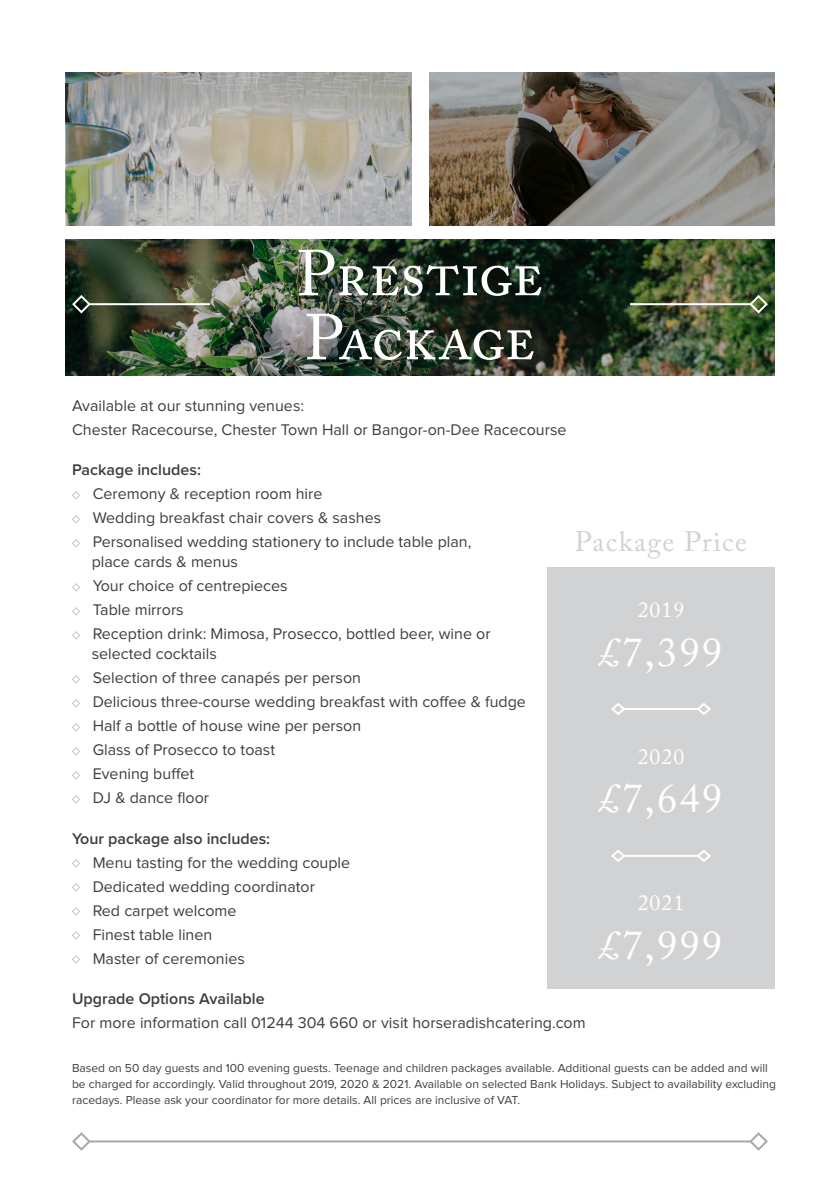
<style>
.page{position:relative;width:840px;height:1191px;background:#fff}
.page>*{position:absolute;margin:0;border:0;box-sizing:border-box;transform-origin:0 0}
.t1{font:64px "Adobe Caslon Pro";letter-spacing:-.015em;color:#fff}
.t2{font:40.8px "Adobe Caslon Pro";letter-spacing:.05em;color:#fff}
.t3{font:28px "Adobe Caslon Pro";color:#d1d2d4}
.t4{font:21.8px "Adobe Caslon Pro";letter-spacing:.05em;color:#fff}
.t5{font:16px "Proxima Nova";color:#3e3e3f}
.t6{font:600 16px "Proxima Nova";color:#3e3e3f}
.t7{font:12px/16px "Proxima Nova";color:#3e3e3f}
</style>
<div class="page">
<svg style="left:72px;top:491px;width:9px;height:9px"></svg>
<svg style="left:72px;top:515px;width:9px;height:9px"></svg>
<svg style="left:72px;top:539px;width:9px;height:9px"></svg>
<svg style="left:72px;top:583px;width:9px;height:9px"></svg>
<svg style="left:72px;top:607px;width:9px;height:9px"></svg>
<svg style="left:72px;top:631px;width:9px;height:9px"></svg>
<svg style="left:72px;top:675px;width:9px;height:9px"></svg>
<svg style="left:72px;top:699px;width:9px;height:9px"></svg>
<svg style="left:72px;top:723px;width:9px;height:9px"></svg>
<svg style="left:72px;top:747px;width:9px;height:9px"></svg>
<svg style="left:72px;top:771px;width:9px;height:9px"></svg>
<svg style="left:72px;top:795px;width:9px;height:9px"></svg>
<svg style="left:72px;top:859px;width:9px;height:9px"></svg>
<svg style="left:72px;top:883px;width:9px;height:9px"></svg>
<svg style="left:72px;top:907px;width:9px;height:9px"></svg>
<svg style="left:72px;top:931px;width:9px;height:9px"></svg>
<svg style="left:72px;top:955px;width:9px;height:9px"></svg>
<img style="left:66px;top:239px;width:708px;height:137px">
<svg style="left:66px;top:72px;width:345px;height:153px"></svg>
<svg style="left:429px;top:72px;width:345px;height:153px"></svg>
<svg style="left:72px;top:1132px;width:20px;height:19px"></svg>
<svg style="left:747px;top:1132px;width:21px;height:19px"></svg>
<hr style="left:88px;top:1140px;width:662px;height:2px;background:#a8a9ad">
<svg style="left:71px;top:293px;width:21px;height:22px"></svg>
<svg style="left:747px;top:293px;width:21px;height:22px"></svg>
<hr style="left:89px;top:303px;width:121px;height:2px;background:#fff">
<hr style="left:629px;top:303px;width:121px;height:2px;background:#fff">
<div style="left:547px;top:567px;width:227px;height:422px;background:#d1d2d4"></div>
<svg style="left:611px;top:703px;width:13px;height:12px"></svg>
<svg style="left:697px;top:703px;width:14px;height:12px"></svg>
<hr style="left:624px;top:708px;width:73px;height:2px;background:#fff">
<svg style="left:611px;top:850px;width:13px;height:12px"></svg>
<svg style="left:697px;top:850px;width:14px;height:12px"></svg>
<hr style="left:624px;top:855px;width:73px;height:2px;background:#fff">
<p class="t1" style="left:296px;top:236px;width:248px">Prestige</p>
<p class="t1" style="left:304px;top:300px;width:232px">Package</p>
<p class="t5" style="left:72px;top:399px;width:233px">Available at our stunning venues:</p>
<p class="t5" style="left:72px;top:423px;width:495px">Chester Racecourse, Chester Town Hall or Bangor-on-Dee Racecourse</p>
<p class="t6" style="left:72px;top:458px;width:130px">Package includes:</p>
<p class="t5" style="left:93px;top:487px;width:231px">Ceremony &amp; reception room hire</p>
<p class="t5" style="left:93px;top:511px;width:290px">Wedding breakfast chair covers &amp; sashes</p>
<p class="t5" style="left:93px;top:535px;width:380px">Personalised wedding stationery to include table plan,</p>
<p class="t5" style="left:92px;top:555px;width:148px">place cards &amp; menus</p>
<p class="t5" style="left:93px;top:579px;width:196px">Your choice of centrepieces</p>
<p class="t5" style="left:93px;top:603px;width:92px">Table mirrors</p>
<p class="t5" style="left:93px;top:627px;width:399px">Reception drink: Mimosa, Prosecco, bottled beer, wine or</p>
<p class="t5" style="left:92px;top:647px;width:127px">selected cocktails</p>
<p class="t5" style="left:93px;top:671px;width:270px">Selection of three canapés per person</p>
<p class="t5" style="left:93px;top:695px;width:434px">Delicious three-course wedding breakfast with coffee &amp; fudge</p>
<p class="t5" style="left:93px;top:719px;width:270px">Half a bottle of house wine per person</p>
<p class="t5" style="left:93px;top:743px;width:184px">Glass of Prosecco to toast</p>
<p class="t5" style="left:93px;top:767px;width:103px">Evening buffet</p>
<p class="t5" style="left:93px;top:791px;width:118px">DJ &amp; dance floor</p>
<p class="t6" style="left:72px;top:826px;width:199px">Your package also includes:</p>
<p class="t5" style="left:93px;top:855px;width:259px">Menu tasting for the wedding couple</p>
<p class="t5" style="left:93px;top:879px;width:224px">Dedicated wedding coordinator</p>
<p class="t5" style="left:93px;top:903px;width:145px">Red carpet welcome</p>
<p class="t5" style="left:93px;top:927px;width:121px">Finest table linen</p>
<p class="t5" style="left:93px;top:951px;width:154px">Master of ceremonies</p>
<p class="t6" style="left:72px;top:986px;width:194px">Upgrade Options Available</p>
<p class="t5" style="left:72px;top:1015px;width:515px">For more information call 01244 304 660 or visit horseradishcatering.com</p>
<p class="t7" style="left:72px;top:1060px;width:705px">Based on 50 day guests and 100 evening guests. Teenage and children packages available. Additional guests can be added and will be charged for accordingly. Valid throughout 2019, 2020 &amp; 2021. Available on selected Bank Holidays. Subject to availability excluding racedays. Please ask your coordinator for more details. All prices are inclusive of VAT.</p>
<p class="t3" style="left:574px;top:525px;width:174px">Package Price</p>
<p class="t4" style="left:637px;top:596px;width:48px">2019</p>
<p class="t2" style="left:599px;top:628px;width:124px">£7,399</p>
<p class="t4" style="left:637px;top:743px;width:48px">2020</p>
<p class="t2" style="left:599px;top:774px;width:124px">£7,649</p>
<p class="t4" style="left:637px;top:890px;width:48px">2021</p>
<p class="t2" style="left:599px;top:921px;width:124px">£7,999</p>
</div>
